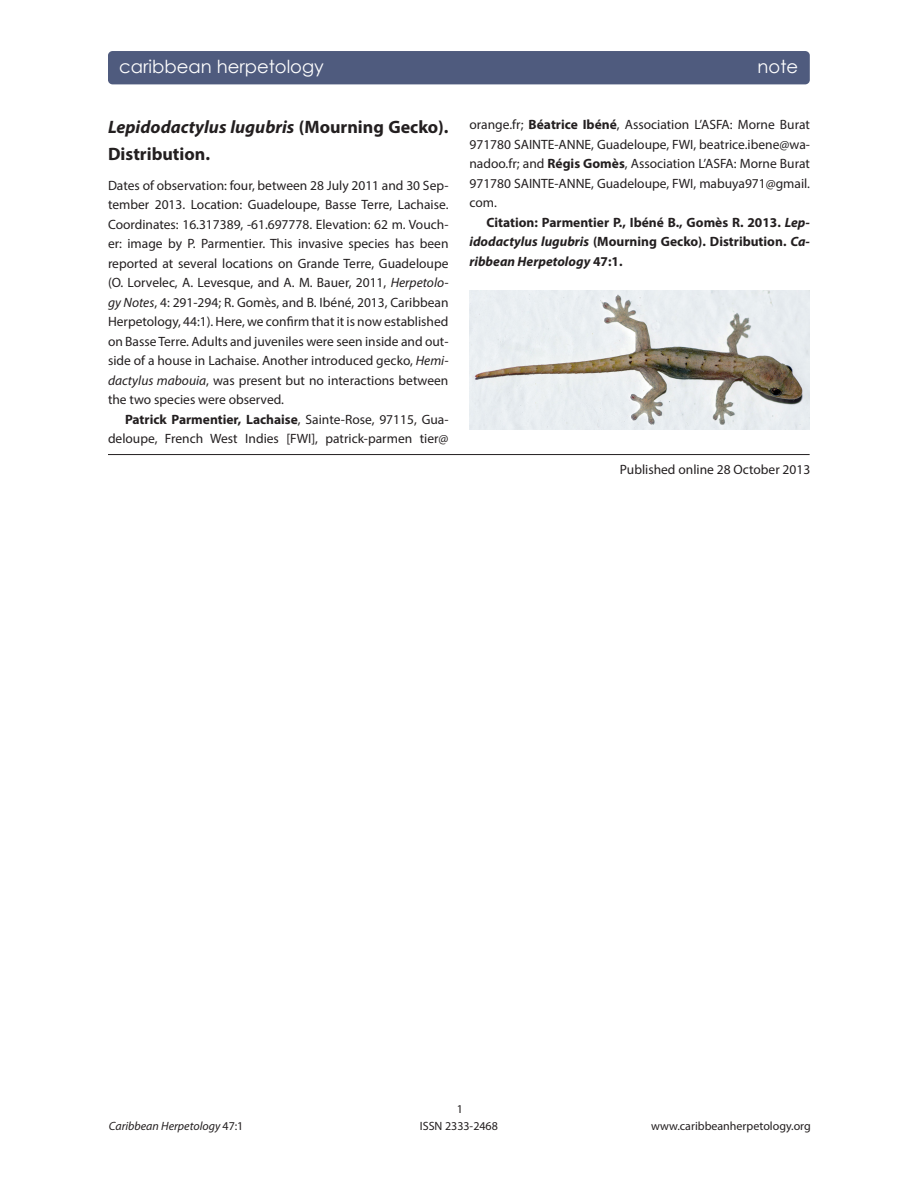
<style>
.page{position:relative;width:918px;height:1188px;background:#fff}
.page>*{position:absolute;margin:0;border:0;box-sizing:border-box;transform-origin:0 0}
.t1{font:700 18px/27px "Myriad Pro";color:#231f20}
.t2{font:18px "Century Gothic";color:#fff}
.t3{font:13.5px/19.5px "Myriad Pro";color:#231f20;text-align:justify}
.t4{font:700 13.5px/19.5px "Myriad Pro";color:#231f20;text-align:justify}
.t5{font:12px "Myriad Pro";color:#231f20}
.t6{font:italic 12px "Myriad Pro";color:#231f20}
.s1{font-style:italic}
.s2{font-weight:700}
.s3{font-style:normal}
</style>
<div class="page">
<hr style="left:108px;top:454px;width:702px;height:1px;background:#231f20">
<img style="left:470px;top:290px;width:340px;height:140px">
<div style="left:108px;top:51px;width:702px;height:33px;background:#4f5b7e;border-radius:5px"></div>
<p class="t2" style="left:119px;top:53px;width:206px">caribbean herpetology</p>
<p class="t2" style="left:758px;top:53px;width:42px">note</p>
<p class="t1" style="left:108px;top:112px;width:342px"><span class="s1">Lepidodactylus lugubris</span> (Mourning Gecko).<br>Distribution.</p>
<p class="t3" style="left:108px;top:175px;width:342px">Dates of observation: four, between 28 July 2011 and 30 Sep&shy;tember 2013. Location: Guadeloupe, Basse Terre, Lachaise.<br>Coordinates: 16.317389, -61.697778. Elevation: 62 m. Vouch&shy;er: image by P. Parmentier. This invasive species has been reported at several locations on Grande Terre, Guadeloupe (O. Lorvelec, A. Levesque, and A. M. Bauer, 2011, <span class="s1">Herpetolo&shy;gy Notes</span>, 4: 291-294; R. Gomès, and B. Ibéné, 2013, Caribbean Herpetology, 44:1). Here, we confirm that it is now established on Basse Terre. Adults and juveniles were seen inside and out&shy;side of a house in Lachaise. Another introduced gecko, <span class="s1">Hemi&shy;dactylus mabouia</span>, was present but no interactions between the two species were observed.</p>
<p class="t3" style="left:108px;top:409px;width:342px;text-align:right"><span class="s2">Patrick Parmentier, Lachaise</span>, Sainte-Rose, 97115, Gua&shy;deloupe, French West Indies [FWI], patrick-parmen tier@</p>
<p class="t3" style="left:470px;top:115px;width:342px">orange.fr; <span class="s2">Béatrice Ibéné</span>, Association L’ASFA: Morne Burat 971780 SAINTE-ANNE, Guadeloupe, FWI, beatrice.ibene@wa&shy;nadoo.fr; and <span class="s2">Régis Gomès</span>, Association L’ASFA: Morne Burat 971780 SAINTE-ANNE, Guadeloupe, FWI, mabuya971@gmail. com.</p>
<p class="t4" style="left:470px;top:212px;width:342px;text-indent:17px">Citation: Parmentier P., Ibéné B., Gomès R. 2013. <span class="s1">Lep&shy;idodactylus lugubris</span> (Mourning Gecko). Distribution. <span class="s1">Ca&shy;ribbean Herpetology</span> 47:1.</p>
<p class="t3" style="left:620px;top:459px;width:192px">Published online 28 October 2013</p>
<p class="t5" style="left:457px;top:1102px;width:8px">1</p>
<p class="t5" style="left:420px;top:1118px;width:80px">ISSN 2333-2468</p>
<p class="t6" style="left:109px;top:1118px;width:136px">Caribbean Herpetology <span class="s3">47:1</span></p>
<p class="t5" style="left:651px;top:1118px;width:161px">www.caribbeanherpetology.org</p>
</div>
